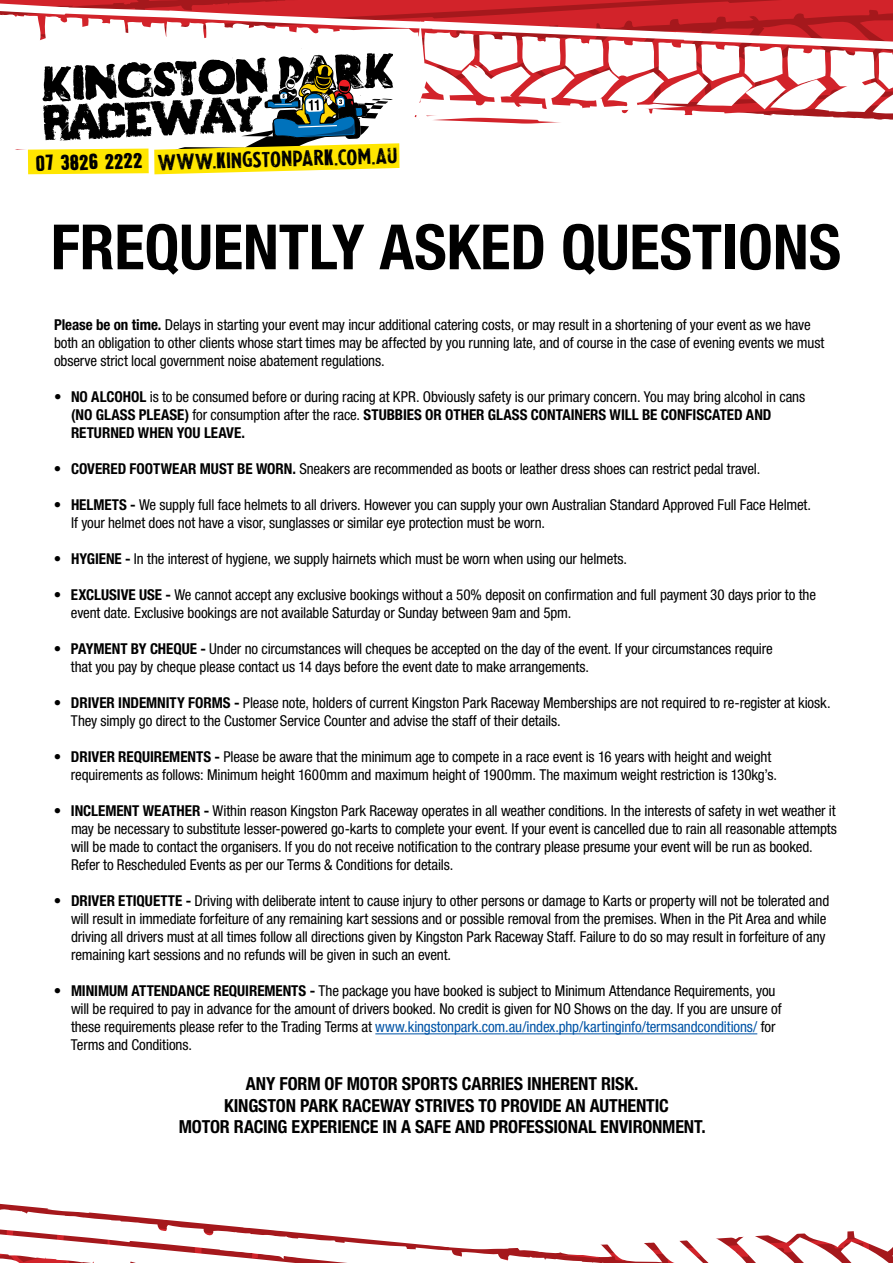
<style>
.page{position:relative;width:893px;height:1263px;background:#fff}
.page>*{position:absolute;margin:0;border:0;box-sizing:border-box;transform-origin:0 0}
.t1{font:700 condensed 62.55px "Helvetica Neue LT Std";color:#000}
.t2{font:18.3px "La Presse";color:#000}
.t3{font:700 condensed 18px/21.6px "Helvetica Neue LT Std";letter-spacing:-.01em;color:#000;text-align:center}
.t4{font:condensed 15px/18px "Helvetica Neue LT Std";letter-spacing:-.01em;color:#000}
.t5{font:700 condensed 15px "Helvetica Neue LT Std";color:#000}
.s1{font-weight:700}
.s2{font-weight:400}
.s3{color:#0054a6}
</style>
<div class="page">
<svg style="left:0;top:0;width:893px;height:175px"></svg>
<svg style="left:0;top:1203px;width:893px;height:60px"></svg>
<hr style="left:375px;top:1033px;width:382px;height:1px;background:#0054a6">
<p class="t2" style="left:36px;top:156px;width:363px;rotate:-2deg">07 3826 <sup>2222</sup> www.kingstonpark.com.au</p>
<h1 class="t1" style="left:51px;top:209px;width:33px">FREQUE</h1>
<h1 class="t1" style="left:243px;top:209px;width:171px">NTLY ASKED</h1>
<h1 class="t1" style="left:561px;top:209px;width:31px">QUESTIO</h1>
<h1 class="t1" style="left:773px;top:209px;width:67px">NS</h1>
<p class="t4" style="left:54px;top:316px;width:772px"><span class="s1">PLEASE BE ON TIME.</span> Delays in starting your event may incur additional catering costs, or may result in a shortening of your event as we have both an obligation to other clients whose start times may be affected by you running late, and of course in the case of evening events we must observe strict local government noise abatement regulations.</p>
<p class="t4" style="left:71px;top:388px;width:736px;text-indent:-17px">• <span class="s1">NO ALCOHOL</span> is to be consumed before or during racing at KPR. Obviously safety is our primary concern. You may bring alcohol in cans <span class="s1">(NO GLASS PLEASE)</span> for consumption after the race. <span class="s1">STUBBIES OR OTHER GLASS CONTAINERS WILL BE CONFISCATED AND<br>RETURNED WHEN YOU LEAVE.</span></p>
<p class="t4" style="left:54px;top:460px;width:708px">• <span class="s1">COVERED FOOTWEAR MUST BE WORN.</span> Sneakers are recommended as boots or leather dress shoes can restrict pedal travel.</p>
<p class="t4" style="left:71px;top:496px;width:742px;text-indent:-17px">• <span class="s1">HELMETS -</span> We supply full face helmets to all drivers. However you can supply your own Australian Standard Approved Full Face Helmet.<br>If your helmet does not have a visor, sunglasses or similar eye protection must be worn.</p>
<p class="t4" style="left:54px;top:550px;width:574px">• <span class="s1">HYGIENE -</span> In the interest of hygiene, we supply hairnets which must be worn when using our helmets.</p>
<p class="t4" style="left:71px;top:586px;width:746px;text-indent:-17px">• <span class="s1">EXCLUSIVE USE -</span> We cannot accept any exclusive bookings without a 50% deposit on confirmation and full payment 30 days prior to the event date. Exclusive bookings are not available Saturday or Sunday between 9am and 5pm.</p>
<p class="t4" style="left:71px;top:640px;width:703px;text-indent:-17px">• <span class="s1">PAYMENT BY CHEQUE -</span> Under no circumstances will cheques be accepted on the day of the event. If your circumstances require that you pay by cheque please contact us 14 days before the event date to make arrangements.</p>
<p class="t4" style="left:71px;top:694px;width:761px;text-indent:-17px">• <span class="s1">DRIVER IN DEMNITY FORMS -</span> Please note, holders of current Kingston Park Raceway Memberships are not required to re-register at kiosk.<br>They simply go direct to the Customer Service Counter and advise the staff of their details.</p>
<p class="t5" style="left:54px;top:748px;width:26px"><span class="s2">•</span> DRIVER</p>
<p class="t5" style="left:118px;top:748px;width:9px">REQUIREME</p>
<p class="t4" style="left:71px;top:748px;width:708px;text-indent:117px"><span class="s1">NTS -</span> Please be aware that the minimum age to compete in a race event is 16 years with height and weight requirements as follows: Minimum height 1600mm and maximum height of 1900mm. The maximum weight restriction is 130kg’s.</p>
<p class="t4" style="left:71px;top:802px;width:767px;text-indent:-17px">• <span class="s1">INCLEMENT WEATHER -</span> Within reason Kingston Park Raceway operates in all weather conditions. In the interests of safety in wet weather it may be necessary to substitute lesser-powered go-karts to complete your event. If your event is cancelled due to rain all reasonable attempts will be made to contact the organisers. If you do not receive notification to the contrary please presume your event will be run as booked.<br>Refer to Rescheduled Events as per our Terms &amp; Conditions for details.</p>
<p class="t4" style="left:71px;top:892px;width:760px;text-indent:-17px">• <span class="s1">DRIVER ETIQUETTE -</span> Driving with deliberate intent to cause injury to other persons or damage to Karts or property will not be tolerated and will result in immediate forfeiture of any remaining kart sessions and or possible removal from the premises. When in the Pit Area and while driving all drivers must at all times follow all directions given by Kingston Park Raceway Staff. Failure to do so may result in forfeiture of any remaining kart sessions and no refunds will be given in such an event.</p>
<p class="t4" style="left:71px;top:982px;width:712px;text-indent:-17px">• <span class="s1">MINIMUM ATTENDANCE REQUIREMENTS -</span> The package you have booked is subject to Minimum Attendance Requirements, you will be required to pay in advance for the amount of drivers booked. No credit is given for NO Shows on the day. If you are unsure of these requirements please refer to the Trading Terms at <span class="s3">www.kingstonpark.com.au/index.php/kartinginfo/termsandconditions/</span> for Terms and Conditions.</p>
<p class="t3" style="left:179px;top:1072px;width:528px">ANY FORM OF MOTOR SPORTS CARRIES INHERENT RISK.<br>KINGSTON PARK RACEWAY STRIVES TO PROVIDE AN AUTHENTIC<br>MOTOR RACING EXPERIENCE IN A SAFE AND PROFESSIONAL ENVIRONMENT.</p>
</div>
